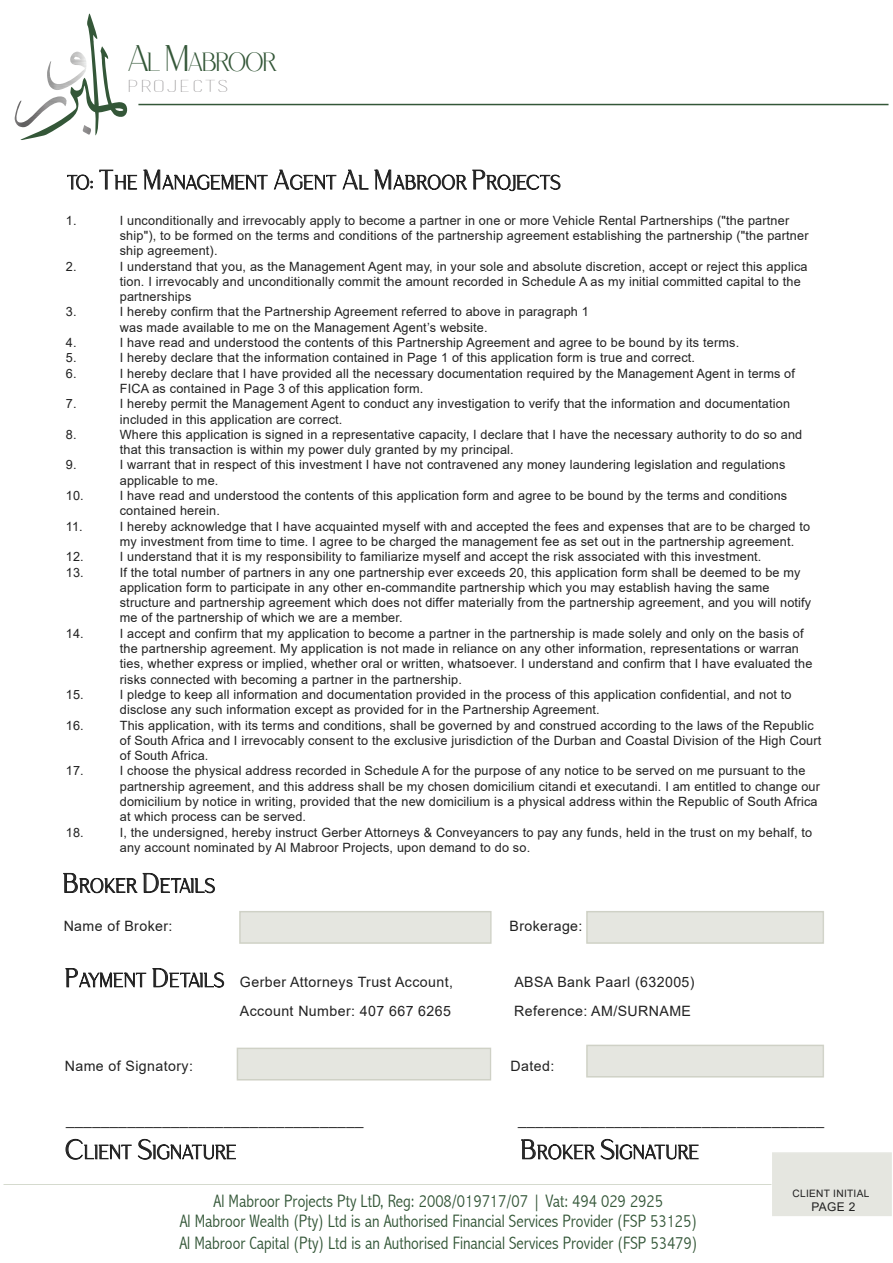
<style>
.page{position:relative;width:893px;height:1263px;background:#fff}
.page>*{position:absolute;margin:0;border:0;box-sizing:border-box;transform-origin:0 0}
.t1{font:26.25px "Saudagar";letter-spacing:-.05em;color:#345738}
.t2{font:19.5px "Saudagar";letter-spacing:.03em;color:#212121}
.t3{font:300 condensed 18px/20.9px "Abadi";color:#345738;text-align:center}
.t4{font:16.5px "basictitlefont";letter-spacing:.005em;color:#8b888a;scale:1.63 1}
.t5{font:15px "Arial";color:#212121}
.t6{font:14.25px "Arial";letter-spacing:.03em;color:#212121}
.t7{font:12.75px/15.3px "Arial";letter-spacing:.015em;color:#212121}
.t8{font:12px "Arial";color:#212121}
.t9{font:10.2px "Arial";letter-spacing:.03em;color:#212121}
.s1{font-size:36.9px}
.s2{font-size:27px}
.s3{font-family:"Saudagar";font-size:25.95px}
.s4{font-family:"Saudagar";font-size:19.5px}
</style>
<div class="page">
<hr style="left:138px;top:104px;width:750px;height:1px;background:#345738">
<img style="left:14px;top:101px;width:6px;height:26px">
<svg style="left:20px;top:14px;width:108px;height:126px"></svg>
<svg style="left:65px;top:968px;width:81px;height:20px"></svg>
<svg style="left:152px;top:968px;width:72px;height:20px"></svg>
<svg style="left:65px;top:1138px;width:171px;height:22px"></svg>
<svg style="left:521px;top:1139px;width:178px;height:21px"></svg>
<div style="left:239px;top:911px;width:252px;height:33px;background:#e5e6e0"></div>
<svg style="left:63px;top:873px;width:152px;height:20px"></svg>
<div style="left:586px;top:911px;width:238px;height:33px;background:#e5e6e0"></div>
<div style="left:237px;top:1048px;width:254px;height:32px;background:#e5e6e0"></div>
<div style="left:586px;top:1045px;width:238px;height:32px;background:#e5e6e0"></div>
<svg style="left:67px;top:174px;width:26px;height:16px"></svg>
<svg style="left:99px;top:169px;width:38px;height:21px"></svg>
<svg style="left:143px;top:169px;width:125px;height:21px"></svg>
<svg style="left:274px;top:169px;width:287px;height:22px"></svg>
<div style="left:772px;top:1152px;width:120px;height:64px;background:#e5e6e0"></div>
<h1 class="t1" style="left:129px;top:50px;width:150px"><span class="s1">A</span>L <span class="s1">M</span>ABROOR</h1>
<p class="t4" style="left:127px;top:77px;width:64px">PROJECTS</p>
<h2 class="t2" style="left:68px;top:173px;width:495px">TO: <span class="s2">T</span>HE <span class="s2">M</span>ANAGEMENT <span class="s2">A</span>GENT <span class="s2">A</span>L <span class="s2">M</span>ABROOR <span class="s2">P</span>ROJECTS</h2>
<p class="t7" style="left:66px;top:212px;width:12px">1.</p>
<p class="t7" style="left:120px;top:212px;width:690px">I unconditionally and irrevocably apply to become a partner in one or more Vehicle Rental Partnerships ("the partner ship"), to be formed on the terms and conditions of the partnership agreement establishing the partnership ("the partner ship agreement).</p>
<p class="t7" style="left:66px;top:258px;width:12px">2.</p>
<p class="t7" style="left:120px;top:258px;width:689px">I understand that you, as the Management Agent may, in your sole and absolute discretion, accept or reject this applica tion. I irrevocably and unconditionally commit the amount recorded in Schedule A as my initial committed capital to the partnerships</p>
<p class="t7" style="left:66px;top:304px;width:12px">3.</p>
<p class="t7" style="left:120px;top:304px;width:471px">I hereby confirm that the Partnership Agreement referred to above in paragraph 1 was made available to me on the Management Agent’s website.</p>
<p class="t7" style="left:66px;top:335px;width:12px">4.</p>
<p class="t7" style="left:120px;top:335px;width:621px">I have read and understood the contents of this Partnership Agreement and agree to be bound by its terms.</p>
<p class="t7" style="left:66px;top:350px;width:12px">5.</p>
<p class="t7" style="left:120px;top:350px;width:577px">I hereby declare that the information contained in Page 1 of this application form is true and correct.</p>
<p class="t7" style="left:66px;top:365px;width:12px">6.</p>
<p class="t7" style="left:120px;top:365px;width:677px">I hereby declare that I have provided all the necessary documentation required by the Management Agent in terms of<br>FICA as contained in Page 3 of this application form.</p>
<p class="t7" style="left:66px;top:396px;width:12px">7.</p>
<p class="t7" style="left:120px;top:396px;width:672px">I hereby permit the Management Agent to conduct any investigation to verify that the information and documentation included in this application are correct.</p>
<p class="t7" style="left:66px;top:427px;width:12px">8.</p>
<p class="t7" style="left:120px;top:427px;width:684px">Where this application is signed in a representative capacity, I declare that I have the necessary authority to do so and that this transaction is within my power duly granted by my principal.</p>
<p class="t7" style="left:66px;top:457px;width:12px">9.</p>
<p class="t7" style="left:120px;top:457px;width:667px">I warrant that in respect of this investment I have not contravened any money laundering legislation and regulations applicable to me.</p>
<p class="t7" style="left:66px;top:488px;width:19px">10.</p>
<p class="t7" style="left:120px;top:488px;width:669px">I have read and understood the contents of this application form and agree to be bound by the terms and conditions contained herein.</p>
<p class="t7" style="left:66px;top:518px;width:19px">11.</p>
<p class="t7" style="left:120px;top:518px;width:692px">I hereby acknowledge that I have acquainted myself with and accepted the fees and expenses that are to be charged to my investment from time to time. I agree to be charged the management fee as set out in the partnership agreement.</p>
<p class="t7" style="left:66px;top:549px;width:19px">12.</p>
<p class="t7" style="left:120px;top:549px;width:643px">I understand that it is my responsibility to familiarize myself and accept the risk associated with this investment.</p>
<p class="t7" style="left:66px;top:564px;width:19px">13.</p>
<p class="t7" style="left:120px;top:564px;width:693px">If the total number of partners in any one partnership ever exceeds 20, this application form shall be deemed to be my application form to participate in any other en-commandite partnership which you may establish having the same structure and partnership agreement which does not differ materially from the partnership agreement, and you will notify me of the partnership of which we are a member.</p>
<p class="t7" style="left:66px;top:625px;width:19px">14.</p>
<p class="t7" style="left:120px;top:625px;width:694px">I accept and confirm that my application to become a partner in the partnership is made solely and only on the basis of the partnership agreement. My application is not made in reliance on any other information, representations or warran ties, whether express or implied, whether oral or written, whatsoever. I understand and confirm that I have evaluated the risks connected with becoming a partner in the partnership.</p>
<p class="t7" style="left:66px;top:687px;width:19px">15.</p>
<p class="t7" style="left:120px;top:687px;width:673px">I pledge to keep all information and documentation provided in the process of this application confidential, and not to disclose any such information except as provided for in the Partnership Agreement.</p>
<p class="t7" style="left:66px;top:717px;width:19px">16.</p>
<p class="t7" style="left:120px;top:717px;width:703px">This application, with its terms and conditions, shall be governed by and construed according to the laws of the Republic of South Africa and I irrevocably consent to the exclusive jurisdiction of the Durban and Coastal Division of the High Court of South Africa.</p>
<p class="t7" style="left:66px;top:763px;width:19px">17.</p>
<p class="t7" style="left:120px;top:763px;width:702px">I choose the physical address recorded in Schedule A for the purpose of any notice to be served on me pursuant to the partnership agreement, and this address shall be my chosen domicilium citandi et executandi. I am entitled to change our domicilium by notice in writing, provided that the new domicilium is a physical address within the Republic of South Africa at which process can be served.</p>
<p class="t7" style="left:66px;top:824px;width:19px">18.</p>
<p class="t7" style="left:120px;top:824px;width:694px">I, the undersigned, hereby instruct Gerber Attorneys &amp; Conveyancers to pay any funds, held in the trust on my behalf, to any account nominated by Al Mabroor Projects, upon demand to do so.</p>
<h2 class="t2" style="left:64px;top:877px;width:153px"><span class="s2">B</span>ROKER <span class="s2">D</span>ETAILS</h2>
<p class="t6" style="left:64px;top:917px;width:110px">Name of Broker:</p>
<p class="t6" style="left:510px;top:917px;width:74px">Brokerage:</p>
<p class="t6" style="left:66px;top:972px;width:389px"><span class="s3">P</span><span class="s4">AYMENT</span> <span class="s3">D</span><span class="s4">ETAILS</span> Gerber Attorneys Trust Account,</p>
<p class="t6" style="left:514px;top:972px;width:182px">ABSA Bank Paarl (632005)</p>
<p class="t6" style="left:240px;top:1001px;width:213px">Account Number: 407 667 6265</p>
<p class="t6" style="left:514px;top:1001px;width:178px">Reference: AM/SURNAME</p>
<p class="t6" style="left:65px;top:1057px;width:130px">Name of Signatory:</p>
<p class="t6" style="left:511px;top:1057px;width:45px">Dated:</p>
<p class="t5" style="left:66px;top:1109px;width:299px">__________________________________</p>
<p class="t5" style="left:518px;top:1109px;width:308px">___________________________________</p>
<h2 class="t2" style="left:66px;top:1143px;width:172px"><span class="s2">C</span>LIENT <span class="s2">S</span>IGNATURE</h2>
<h2 class="t2" style="left:522px;top:1143px;width:179px"><span class="s2">B</span>ROKER <span class="s2">S</span>IGNATURE</h2>
<p class="t3" style="left:179px;top:1191px;width:519px">Al Mabroor Projects Pty LtD, Reg: 2008/019717/07 | Vat: 494 029 2925<br>Al Mabroor Wealth (Pty) Ltd is an Authorised Financial Services Provider (FSP 53125)<br>Al Mabroor Capital (Pty) Ltd is an Authorised Financial Services Provider (FSP 53479)</p>
<p class="t9" style="left:792px;top:1186px;width:78px">CLIENT INITIAL</p>
<p class="t8" style="left:811px;top:1198px;width:45px">PAGE 2</p>
</div>
